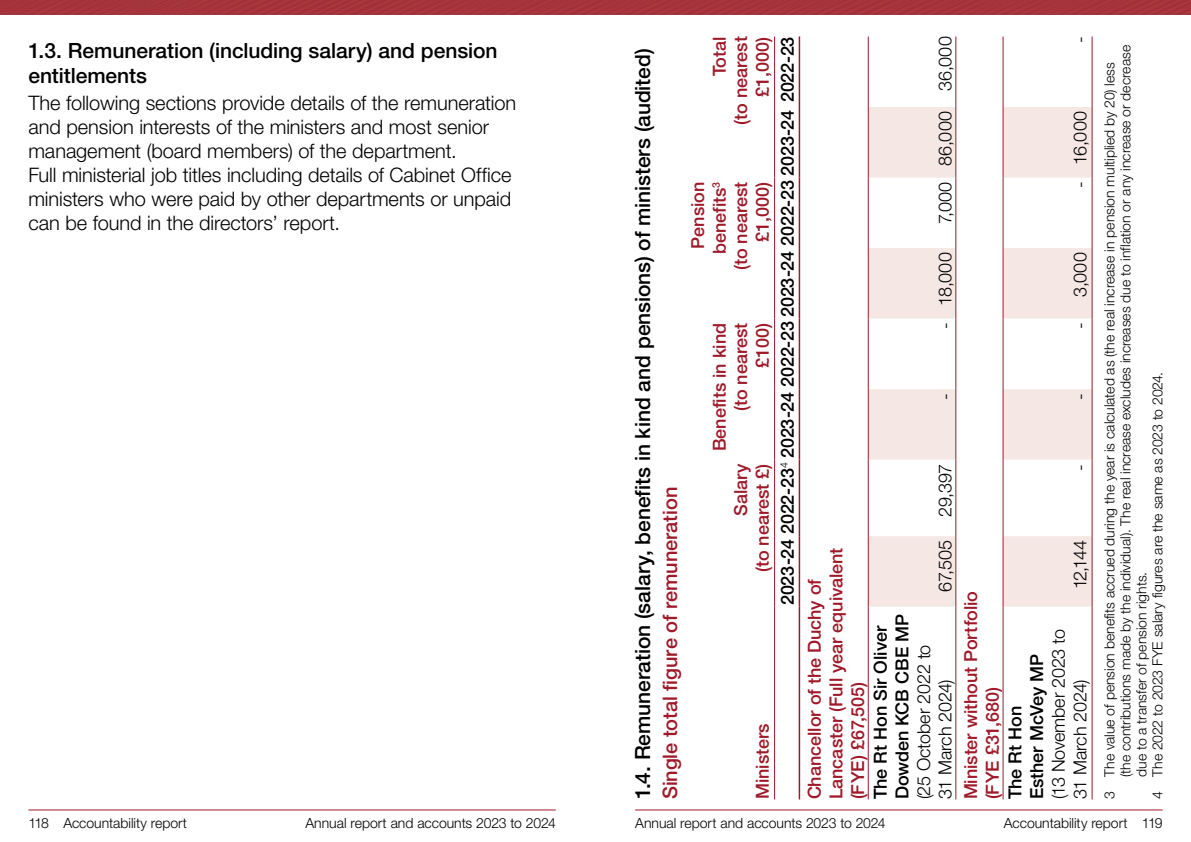
<style>
.page{position:relative;width:1191px;height:842px;background:#fff}
.page>*{position:absolute;margin:0;border:0;box-sizing:border-box;transform-origin:0 0}
.H3__Num_List_L2{font:500 21px/25.2px "Helvetica Neue LT Pro";letter-spacing:-.005em;color:#000}
.Body_Text{font:300 20px/24px "Helvetica Neue LT Pro";letter-spacing:-.005em;color:#000}
.t1{font:500 20px "Helvetica Neue LT Pro";letter-spacing:-.005em;color:#9f1929}
.Table_Header_-_Right{font:500 18px/21.6px "Helvetica Neue LT Pro";color:#9f1929;text-align:right}
.Content___Left{font:500 18px/21.6px "Helvetica Neue LT Pro";letter-spacing:-.005em;color:#9f1929}
.Content___Left-2{font:500 18px/21.6px "Helvetica Neue LT Pro";letter-spacing:-.005em;color:#000}
.Content___Right{font:300 18px "Helvetica Neue LT Pro";color:#000}
.Content___Right-2{font:500 18px "Helvetica Neue LT Pro";letter-spacing:-.005em;color:#000}
.Content___Left-3{font:300 18px/21.6px "Helvetica Neue LT Pro";letter-spacing:-.015em;color:#000}
.Table_Header_-_Left{font:500 18px "Helvetica Neue LT Pro";color:#9f1929}
.Footnotes_Text{font:300 14px/16px "Helvetica Neue LT Pro";letter-spacing:-.005em;color:#000}
.s1{font-weight:300}
.s2{font-weight:500}
</style>
<div class="page">
<div style="left:0;top:0;width:1191px;height:14px;background:#a4343b"></div>
<hr style="left:635px;top:810px;width:527px;height:1px;background:#9f1929">
<hr style="left:28px;top:810px;width:528px;height:1px;background:#9f1929">
<svg style="left:869px;top:107px;width:222px;height:500px"></svg>
<hr style="left:1003px;top:607px;width:1px;height:192px;background:#9f1929">
<hr style="left:1003px;top:536px;width:1px;height:71px;background:#9f1929">
<hr style="left:1003px;top:460px;width:1px;height:76px;background:#9f1929">
<hr style="left:1003px;top:389px;width:1px;height:71px;background:#9f1929">
<hr style="left:1003px;top:319px;width:1px;height:70px;background:#9f1929">
<hr style="left:1003px;top:248px;width:1px;height:71px;background:#9f1929">
<hr style="left:1003px;top:178px;width:1px;height:70px;background:#9f1929">
<hr style="left:1003px;top:107px;width:1px;height:71px;background:#9f1929">
<hr style="left:1003px;top:36px;width:1px;height:71px;background:#9f1929">
<hr style="left:868px;top:607px;width:1px;height:192px;background:#9f1929">
<hr style="left:868px;top:536px;width:1px;height:71px;background:#9f1929">
<hr style="left:868px;top:460px;width:1px;height:76px;background:#9f1929">
<hr style="left:868px;top:389px;width:1px;height:71px;background:#9f1929">
<hr style="left:868px;top:319px;width:1px;height:70px;background:#9f1929">
<hr style="left:868px;top:248px;width:1px;height:71px;background:#9f1929">
<hr style="left:868px;top:178px;width:1px;height:70px;background:#9f1929">
<hr style="left:868px;top:107px;width:1px;height:71px;background:#9f1929">
<hr style="left:868px;top:36px;width:1px;height:71px;background:#9f1929">
<hr style="left:774px;top:607px;width:1px;height:192px;background:#9f1929">
<hr style="left:774px;top:536px;width:1px;height:71px;background:#9f1929">
<hr style="left:774px;top:460px;width:1px;height:76px;background:#9f1929">
<hr style="left:774px;top:389px;width:1px;height:71px;background:#9f1929">
<hr style="left:774px;top:319px;width:1px;height:70px;background:#9f1929">
<hr style="left:774px;top:248px;width:1px;height:71px;background:#9f1929">
<hr style="left:774px;top:178px;width:1px;height:70px;background:#9f1929">
<hr style="left:774px;top:107px;width:1px;height:71px;background:#9f1929">
<hr style="left:774px;top:36px;width:1px;height:71px;background:#9f1929">
<hr style="left:955px;top:607px;width:1px;height:192px;background:#9f1929">
<hr style="left:955px;top:536px;width:1px;height:71px;background:#9f1929">
<hr style="left:955px;top:460px;width:1px;height:76px;background:#9f1929">
<hr style="left:955px;top:389px;width:1px;height:71px;background:#9f1929">
<hr style="left:955px;top:319px;width:1px;height:70px;background:#9f1929">
<hr style="left:955px;top:248px;width:1px;height:71px;background:#9f1929">
<hr style="left:955px;top:178px;width:1px;height:70px;background:#9f1929">
<hr style="left:955px;top:107px;width:1px;height:71px;background:#9f1929">
<hr style="left:955px;top:36px;width:1px;height:71px;background:#9f1929">
<hr style="left:1091px;top:607px;width:1px;height:192px;background:#9f1929">
<hr style="left:1091px;top:536px;width:1px;height:71px;background:#9f1929">
<hr style="left:1091px;top:460px;width:1px;height:76px;background:#9f1929">
<hr style="left:1091px;top:389px;width:1px;height:71px;background:#9f1929">
<hr style="left:1091px;top:319px;width:1px;height:70px;background:#9f1929">
<hr style="left:1091px;top:248px;width:1px;height:71px;background:#9f1929">
<hr style="left:1091px;top:178px;width:1px;height:70px;background:#9f1929">
<hr style="left:1091px;top:107px;width:1px;height:71px;background:#9f1929">
<hr style="left:1091px;top:36px;width:1px;height:71px;background:#9f1929">
<hr style="left:798px;top:607px;width:2px;height:192px;background:#9f1929">
<hr style="left:798px;top:536px;width:2px;height:71px;background:#9f1929">
<hr style="left:798px;top:460px;width:2px;height:76px;background:#9f1929">
<hr style="left:798px;top:389px;width:2px;height:71px;background:#9f1929">
<hr style="left:798px;top:319px;width:2px;height:70px;background:#9f1929">
<hr style="left:798px;top:248px;width:2px;height:71px;background:#9f1929">
<hr style="left:798px;top:178px;width:2px;height:70px;background:#9f1929">
<hr style="left:798px;top:107px;width:2px;height:71px;background:#9f1929">
<hr style="left:798px;top:36px;width:2px;height:71px;background:#9f1929">
<h3 class="H3__Num_List_L2" style="left:28px;top:37px;width:471px">1.3. Remuneration (including salary) and pension entitlements</h3>
<p class="Body_Text" style="left:28px;top:90px;width:489px">The following sections provide details of the remuneration and pension interests of the ministers and most senior management (board members) of the department.<br>Full ministerial job titles including details of Cabinet Office ministers who were paid by other departments or unpaid can be found in the directors’ report.</p>
<p class="Table_Header_-_Right" style="left:708px;top:125px;width:90px;rotate:-90deg">Total<br>(to nearest £1,000)</p>
<p class="Content___Right-2" style="left:776px;top:605px;width:570px;rotate:-90deg">2023-24 2022-23<sup>4</sup> 2023-24 2022-23 2023-24 2022-23 2023-24 2022-23</p>
<p class="Content___Right" style="left:934px;top:91px;width:56px;rotate:-90deg">36,000</p>
<p class="Content___Right" style="left:1069px;top:43px;width:6px;rotate:-90deg">-</p>
<h3 class="H3__Num_List_L2" style="left:630px;top:799px;width:753px;rotate:-90deg">1.4. Remuneration (salary, benefits in kind and pensions) of ministers (audited)</h3>
<p class="Footnotes_Text" style="left:1101px;top:777px;width:733px;text-indent:-23px;rotate:-90deg">3 The value of pension benefits accrued during the year is calculated as (the real increase in pension multiplied by 20) less (the contributions made by the individual). The real increase excludes increases due to inflation or any increase or decrease due to a transfer of pension rights.</p>
<p class="Content___Right" style="left:934px;top:166px;width:56px;rotate:-90deg">86,000</p>
<p class="Content___Right" style="left:1069px;top:165px;width:55px;rotate:-90deg">16,000</p>
<p class="Table_Header_-_Right" style="left:686px;top:270px;width:90px;rotate:-90deg">Pension benefits<sup>3 </sup>(to nearest £1,000)</p>
<p class="Content___Right" style="left:934px;top:224px;width:44px;rotate:-90deg">7,000</p>
<p class="Content___Right" style="left:1069px;top:188px;width:6px;rotate:-90deg">-</p>
<p class="Content___Right" style="left:934px;top:306px;width:55px;rotate:-90deg">18,000</p>
<p class="Content___Right" style="left:1069px;top:297px;width:46px;rotate:-90deg">3,000</p>
<p class="Table_Header_-_Right" style="left:708px;top:451px;width:130px;rotate:-90deg">Benefits in kind (to nearest £100)</p>
<p class="Content___Right" style="left:934px;top:329px;width:6px;rotate:-90deg">-</p>
<p class="Content___Right" style="left:1069px;top:329px;width:6px;rotate:-90deg">-</p>
<p class="Footnotes_Text" style="left:1149px;top:799px;width:429px;rotate:-90deg">4 The 2022 to 2023 FYE salary figures are the same as 2023 to 2024.</p>
<p class="Content___Right" style="left:934px;top:400px;width:6px;rotate:-90deg">-</p>
<p class="Content___Right" style="left:1069px;top:400px;width:6px;rotate:-90deg">-</p>
<p class="Table_Header_-_Right" style="left:730px;top:572px;width:110px;rotate:-90deg">Salary<br>(to nearest £)</p>
<p class="Content___Right" style="left:934px;top:517px;width:54px;rotate:-90deg">29,397</p>
<p class="Content___Right" style="left:1069px;top:470px;width:6px;rotate:-90deg">-</p>
<h4 class="t1" style="left:658px;top:799px;width:314px;rotate:-90deg">Single total figure of remuneration</h4>
<p class="Content___Right" style="left:1069px;top:589px;width:50px;rotate:-90deg">12,144</p>
<p class="Content___Right" style="left:934px;top:592px;width:53px;rotate:-90deg">67,505</p>
<p class="Content___Left" style="left:803px;top:799px;width:253px;rotate:-90deg">Chancellor of the Duchy of<br>Lancaster (Full year equivalent (FYE) £67,505)</p>
<p class="Content___Left" style="left:959px;top:799px;width:210px;rotate:-90deg">Minister without Portfolio (FYE £31,680)</p>
<p class="Content___Left-2" style="left:869px;top:799px;width:187px;rotate:-90deg">The Rt Hon Sir Oliver<br>Dowden KCB CBE MP <span class="s1">(25 October 2022 to<br>31 March 2024)</span></p>
<p class="Content___Left-3" style="left:1004px;top:799px;width:172px;rotate:-90deg"><span class="s2">The Rt Hon<br>Esther McVey MP </span>(13 November 2023 to<br>31 March 2024)</p>
<p class="Table_Header_-_Left" style="left:751px;top:799px;width:78px;rotate:-90deg">Ministers</p>
<p class="Footnotes_Text" style="left:28px;top:815px;width:160px">118 Accountability report</p>
<p class="Footnotes_Text" style="left:305px;top:815px;width:252px">Annual report and accounts 2023 to 2024</p>
<p class="Footnotes_Text" style="left:635px;top:815px;width:252px">Annual report and accounts 2023 to 2024</p>
<p class="Footnotes_Text" style="left:1003px;top:815px;width:160px">Accountability report 119</p>
</div>
